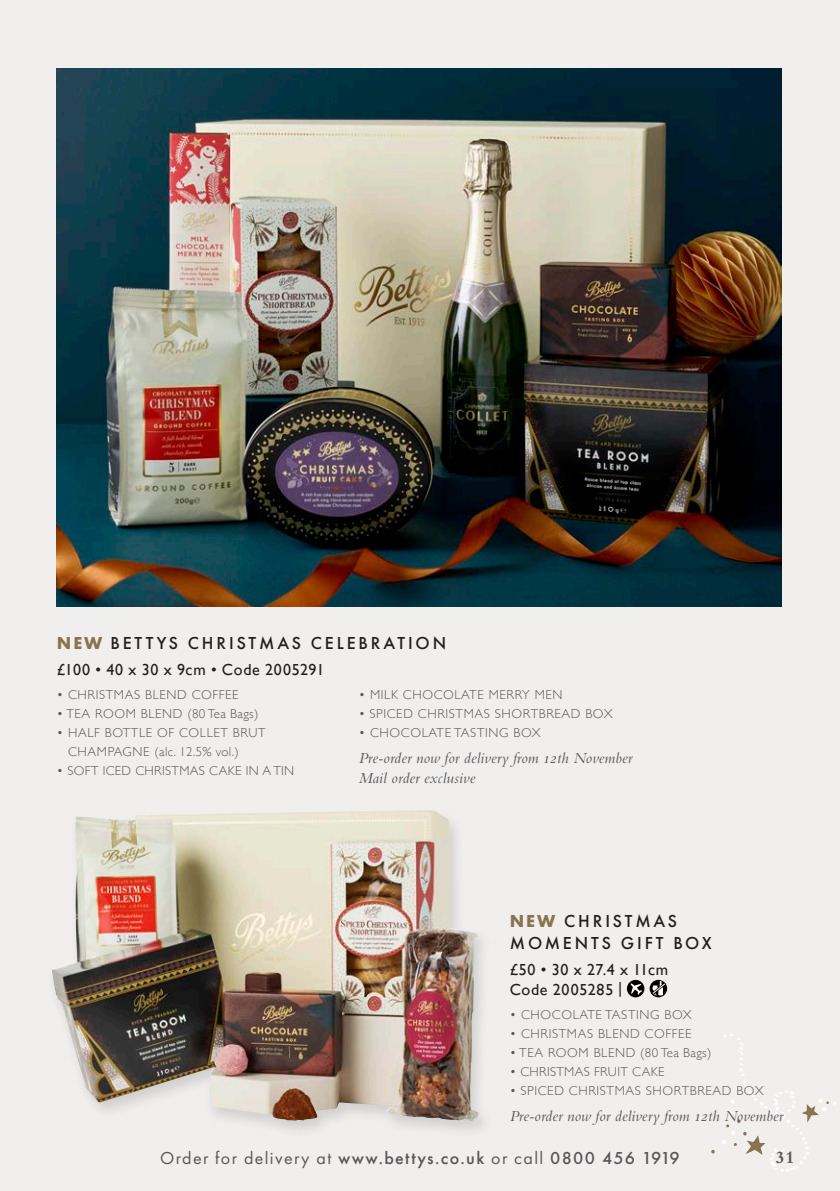
<style>
.page{position:relative;width:840px;height:1191px;background:#fff}
.page>*{position:absolute;margin:0;border:0;box-sizing:border-box;transform-origin:0 0}
.Product_Title_left_a{font:500 18px/22px "Futura PT";letter-spacing:.16em;color:#231f20}
.t1{font:500 18px "Futura PT";letter-spacing:.075em;color:#57585a}
.t2{font:700 18px "Bembo";color:#57585a}
.Availability_left_al{font:italic 16px "Bembo NT";letter-spacing:.01em;color:#57585a}
.Code_and_Price_left{font:16px/20px "Gill Sans";letter-spacing:.045em;color:#231f20}
.Gift_Box_Content{font:300 13px/19px "Gill Sans";letter-spacing:.05em;color:#57585a}
.Gift_Box_Content-2{font:300 13px "Gill Sans";letter-spacing:.025em;color:#57585a}
.s1{font-weight:700;color:#89744f}
.s2{font-weight:400}
</style>
<div class="page">
<div style="left:0;top:0;width:839px;height:1191px;background:#f0efee"></div>
<svg style="left:722px;top:1034px;width:114px;height:138px"></svg>
<svg style="left:626px;top:979px;width:18px;height:18px"></svg>
<svg style="left:630px;top:983px;width:12px;height:12px"></svg>
<svg style="left:649px;top:979px;width:17px;height:18px"></svg>
<svg style="left:650px;top:981px;width:15px;height:14px"></svg>
<div style="left:45px;top:806px;width:448px;height:332px;background:#231f20;opacity:.15"></div>
<img style="left:52px;top:810px;width:369px;height:265px">
<img style="left:57px;top:68px;width:724px;height:539px">
<p class="Product_Title_left_a" style="left:57px;top:632px;width:390px"><span class="s1">NEW</span> BETTYS CHRISTMAS CELEBRATION</p>
<p class="Code_and_Price_left" style="left:57px;top:659px;width:269px">£100 • 40 x 30 x 9cm • Code 2005291</p>
<p class="Gift_Box_Content" style="left:57px;top:685px;width:183px">• CHRISTMAS BLEND COFFEE</p>
<p class="Gift_Box_Content" style="left:57px;top:704px;width:203px">• TEA ROOM BLEND (80 Tea Bags)</p>
<p class="Gift_Box_Content" style="left:68px;top:723px;width:199px;text-indent:-11px">• HALF BOTTLE OF COLLET BRUT<br>CHAMPAGNE (alc. 12.5% vol.)</p>
<p class="Gift_Box_Content-2" style="left:57px;top:761px;width:239px">• SOFT ICED CHRISTMAS CAKE IN A TIN</p>
<p class="Gift_Box_Content" style="left:358px;top:685px;width:205px">• MILK CHOCOLATE MERRY MEN</p>
<p class="Gift_Box_Content" style="left:358px;top:704px;width:255px">• SPICED CHRISTMAS SHORTBREAD BOX</p>
<p class="Gift_Box_Content" style="left:358px;top:723px;width:183px">• CHOCOLATE TASTING BOX</p>
<p class="Availability_left_al" style="left:358px;top:748px;width:275px">Pre-order now for delivery from 12th November</p>
<p class="Availability_left_al" style="left:358px;top:768px;width:118px">Mail order exclusive</p>
<p class="Product_Title_left_a" style="left:509px;top:910px;width:203px"><span class="s1">NEW</span> CHRISTMAS<br>MOMENTS GIFT BOX</p>
<p class="Code_and_Price_left" style="left:509px;top:959px;width:160px">£50 • 30 x 27.4 x 11cm<br>Code 2005285 |</p>
<p class="Gift_Box_Content" style="left:509px;top:1004px;width:183px">• CHOCOLATE TASTING BOX</p>
<p class="Gift_Box_Content" style="left:509px;top:1023px;width:183px">• CHRISTMAS BLEND COFFEE</p>
<p class="Gift_Box_Content" style="left:509px;top:1042px;width:203px">• TEA ROOM BLEND (80 Tea Bags)</p>
<p class="Gift_Box_Content-2" style="left:509px;top:1061px;width:156px">• CHRISTMAS FRUIT CAKE</p>
<p class="Gift_Box_Content" style="left:509px;top:1080px;width:255px">• SPICED CHRISTMAS SHORTBREAD BOX</p>
<p class="Availability_left_al" style="left:509px;top:1106px;width:275px">Pre-order now for delivery from 12th November</p>
<h1 class="t1" style="left:160px;top:1147px;width:520px"><span class="s2">Order for delivery at</span> www.bettys.co.uk <span class="s2">or call</span> 0800 456 1919</h1>
<h1 class="t2" style="left:775px;top:1147px;width:20px">31</h1>
</div>
